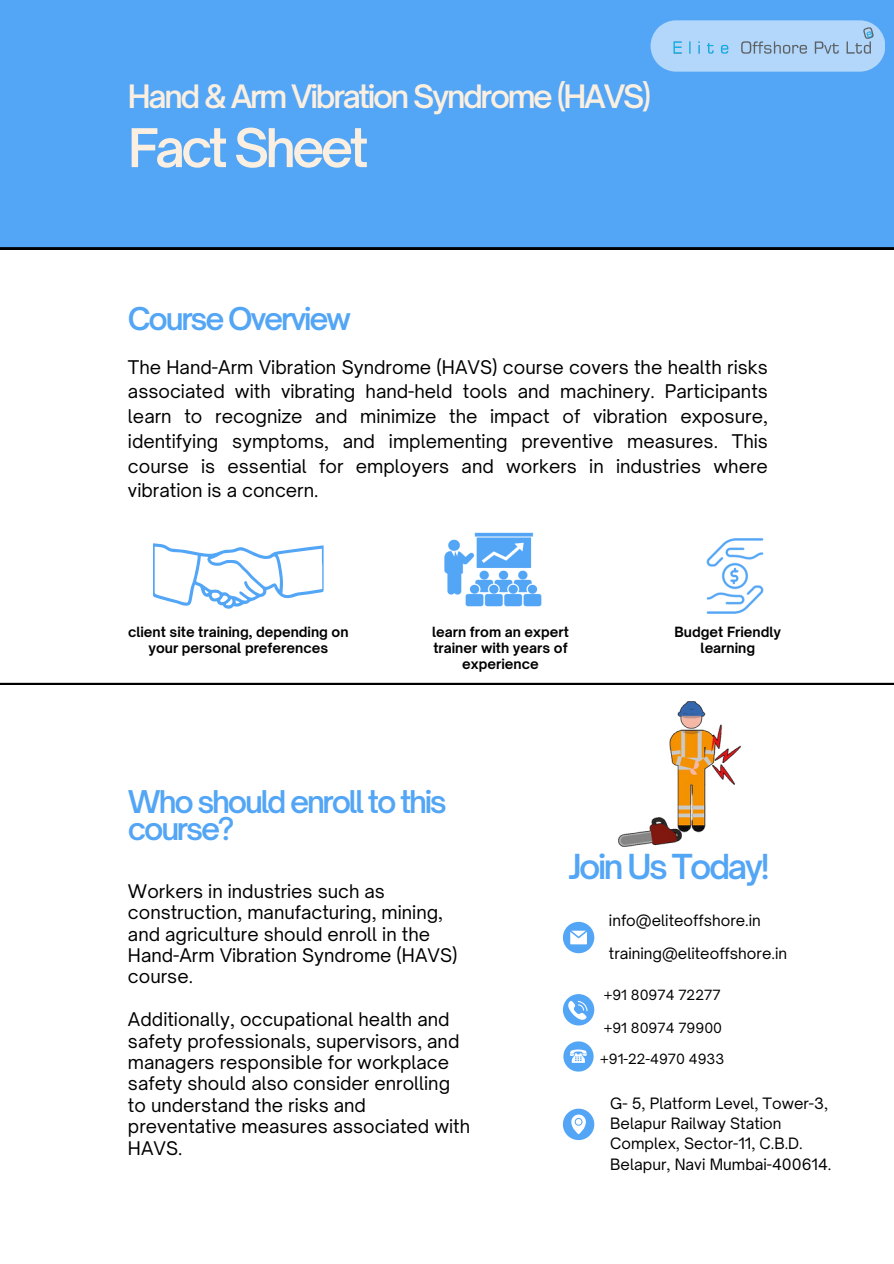
<style>
.page{position:relative;width:894px;height:1264px;background:#fff}
.page>*{position:absolute;margin:0;border:0;box-sizing:border-box;transform-origin:0 0}
.t1{font:600 51px "Open Sauce One";letter-spacing:-.075em;color:#faefe0}
.t2{font:600 33px "Open Sauce One";letter-spacing:-.075em;color:#53a5f5}
.t3{font:600 30.9px "Open Sauce One";letter-spacing:-.075em;color:#faefe0}
.t4{font:600 30px/27px "Open Sauce One";letter-spacing:-.075em;color:#53a5f5}
.t5{font:18px/21.5px "Open Sauce One";color:#000001}
.t6{font:15px/20.2px "Open Sauce One";color:#000001}
.t7{font:700 13.5px/15.8px "Open Sauce One";color:#000001;text-align:center}
.t8{font:13.5px "Open Sauce One";color:#000001}
</style>
<div class="page">
<svg style="left:0;top:249px;width:893px;height:435px"></svg>
<div style="left:0;top:0;width:893px;height:249px;background:#53a5f5"></div>
<svg style="left:650px;top:20px;width:235px;height:52px"></svg>
<img style="left:661px;top:24px;width:224px;height:33px">
<svg style="left:153px;top:543px;width:170px;height:66px"></svg>
<img style="left:434px;top:532px;width:116px;height:78px">
<img style="left:696px;top:537px;width:77px;height:77px">
<svg style="left:562px;top:994px;width:32px;height:31px"></svg>
<svg style="left:562px;top:921px;width:32px;height:32px"></svg>
<svg style="left:562px;top:1108px;width:32px;height:32px"></svg>
<img style="left:563px;top:1041px;width:31px;height:31px">
<img style="left:618px;top:701px;width:122px;height:146px">
<h2 class="t3" style="left:128px;top:77px;width:524px">Hand &amp; Arm Vibration Syndrome (HAVS)</h2>
<p class="t1" style="left:128px;top:116px;width:242px">Fact Sheet</p>
<p class="t4" style="left:128px;top:305px;width:225px">Course Overview</p>
<h4 class="t5" style="left:128px;top:354px;width:641px;line-height:24.8px;text-align:justify">The Hand-Arm Vibration Syndrome (HAVS) course covers the health risks associated with vibrating hand-held tools and machinery. Participants learn to recognize and minimize the impact of vibration exposure, identifying symptoms, and implementing preventive measures. This course is essential for employers and workers in industries where vibration is a concern.</h4>
<h1 class="t7" style="left:128px;top:624px;width:222px">client site training, depending on your personal preferences</h1>
<h2 class="t7" style="left:432px;top:624px;width:138px">learn from an expert trainer with years of experience</h2>
<p class="t7" style="left:674px;top:624px;width:108px">Budget Friendly learning</p>
<p class="t4" style="left:128px;top:787px;width:320px">Who should enroll to this course?</p>
<p class="t5" style="left:128px;top:880px;width:331px">Workers in industries such as construction, manufacturing, mining, and agriculture should enroll in the<br>Hand-Arm Vibration Syndrome (HAVS) course.</p>
<h4 class="t5" style="left:128px;top:1008px;width:343px">Additionally, occupational health and safety professionals, supervisors, and managers responsible for workplace safety should also consider enrolling to understand the risks and preventative measures associated with<br>HAVS.</h4>
<h4 class="t2" style="left:568px;top:846px;width:202px">Join Us Today!</h4>
<p class="t6" style="left:608px;top:910px;width:153px">info@eliteoffshore.in</p>
<p class="t6" style="left:608px;top:943px;width:179px">training@eliteoffshore.in</p>
<p class="t8" style="left:603px;top:986px;width:118px">+91 80974 72277</p>
<p class="t8" style="left:603px;top:1019px;width:120px">+91 80974 79900</p>
<h3 class="t8" style="left:600px;top:1050px;width:126px">+91-22-4970 4933</h3>
<p class="t6" style="left:610px;top:1093px;width:222px">G- 5, Platform Level, Tower-3,<br>Belapur Railway Station<br>Complex, Sector-11, C.B.D.<br>Belapur, Navi Mumbai-400614.</p>
</div>
